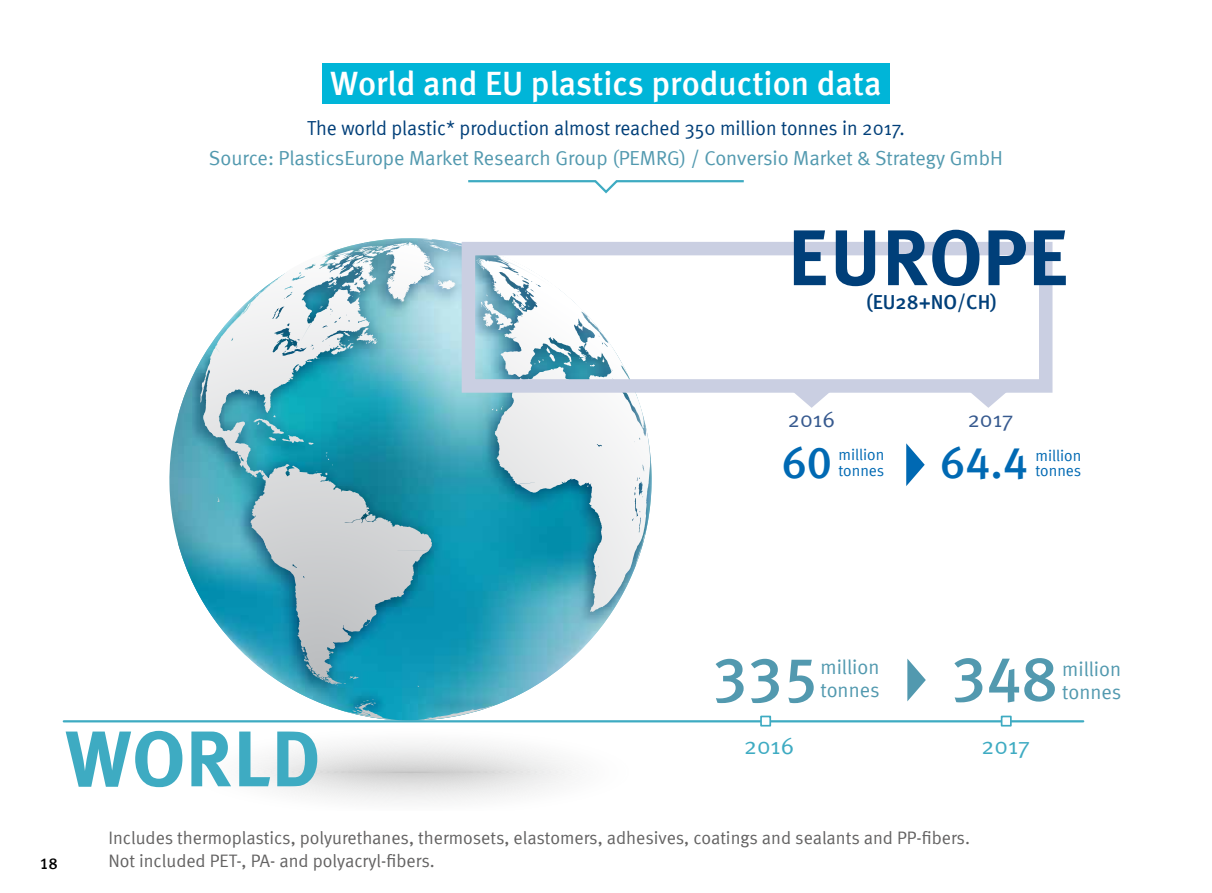
<style>
.page{position:relative;width:1212px;height:893px;background:#fff}
.page>*{position:absolute;margin:0;border:0;box-sizing:border-box;transform-origin:0 0}
.t1{font:700 78.75px "Meta Plus";color:#003f79}
.t2{font:700 78.75px "Meta Plus";color:#3eabc2}
.t3{font:63px "Meta Medium LF";color:#5299af}
.t4{font:45px "Meta Medium LF";color:#0069b3}
.t5{font:500 33.75px "Meta";color:#fff}
.t6{font:23.85px "Meta Normal";color:#3eabc2}
.t7{font:22.5px "Meta Normal";color:#375a8f}
.t8{font:20.25px/22.5px "Meta Normal";color:#5299af}
.t9{font:20.25px "Meta Normal";color:#003f79;scale:.96 1}
.t10{font:500 20.25px "Meta";color:#003f79}
.t11{font:18px/22.5px "Meta Normal";color:#646363}
.t12{font:15.75px/15.8px "Meta Normal";color:#0069b3}
.t13{font:15.75px "Meta Medium LF";color:#000}
</style>
<div class="page">
<svg style="left:249px;top:743px;width:323px;height:58px"></svg>
<div style="left:361px;top:769px;width:99px;height:6px;background:#cfcfcf;border-radius:50%"></div>
<hr style="left:369px;top:771px;width:83px;height:3px;background:#bababa;border-radius:50%">
<hr style="left:370px;top:771px;width:81px;height:2px;background:#bababa;border-radius:50%">
<svg style="left:169px;top:238px;width:483px;height:482px"></svg>
<img style="left:394px;top:238px;width:191px;height:75px">
<img style="left:178px;top:239px;width:216px;height:380px">
<svg style="left:431px;top:238px;width:40px;height:7px"></svg>
<div style="left:462px;top:242px;width:590px;height:151px;border:14px solid #cacfe2"></div>
<svg style="left:468px;top:180px;width:276px;height:14px"></svg>
<div style="left:322px;top:63px;width:568px;height:41px;background:#00b5d8"></div>
<svg style="left:907px;top:659px;width:19px;height:42px"></svg>
<svg style="left:790px;top:389px;width:43px;height:19px"></svg>
<svg style="left:906px;top:443px;width:19px;height:43px"></svg>
<svg style="left:967px;top:389px;width:43px;height:19px"></svg>
<hr style="left:64px;top:720px;width:1019px;height:2px;background:#3eabc2">
<div style="left:1001px;top:716px;width:11px;height:10px;background:#fff;border:2px solid #3eabc2"></div>
<div style="left:760px;top:716px;width:11px;height:10px;background:#fff;border:2px solid #3eabc2"></div>
<h3 class="t5" style="left:330px;top:64px;width:552px">World and EU plastics production data</h3>
<p class="t9" style="left:307px;top:117px;width:624px">The world plastic* production almost reached 350 million tonnes in 2017.</p>
<p class="t8" style="left:209px;top:146px;width:795px">Source: PlasticsEurope Market Research Group (PEMRG) / Conversio Market &amp; Strategy GmbH</p>
<h1 class="t1" style="left:787px;top:212px;width:284px">EUROPE</h1>
<p class="t10" style="left:867px;top:291px;width:131px">(EU28+NO/CH)</p>
<p class="t7" style="left:788px;top:406px;width:49px">2016</p>
<p class="t7" style="left:968px;top:406px;width:47px">2017</p>
<h3 class="t4" style="left:782px;top:436px;width:52px">60</h3>
<h3 class="t4" style="left:940px;top:437px;width:90px">64.4</h3>
<p class="t12" style="left:838px;top:446px;width:47px">million tonnes</p>
<p class="t12" style="left:1035px;top:447px;width:47px">million tonnes</p>
<h2 class="t3" style="left:951px;top:642px;width:107px">348</h2>
<h2 class="t3" style="left:712px;top:643px;width:107px">335</h2>
<p class="t8" style="left:820px;top:656px;width:60px">million tonnes</p>
<p class="t8" style="left:1062px;top:657px;width:60px">million tonnes</p>
<h1 class="t2" style="left:65px;top:713px;width:257px">WORLD</h1>
<h3 class="t6" style="left:744px;top:732px;width:52px">2016</h3>
<h3 class="t6" style="left:981px;top:732px;width:50px">2017</h3>
<p class="t13" style="left:40px;top:854px;width:19px">18</p>
<p class="t11" style="left:108px;top:827px;width:863px">Includes thermoplastics, polyurethanes, thermosets, elastomers, adhesives, coatings and sealants and PP-fibers.<br>Not included PET-, PA- and polyacryl-fibers.</p>
</div>
